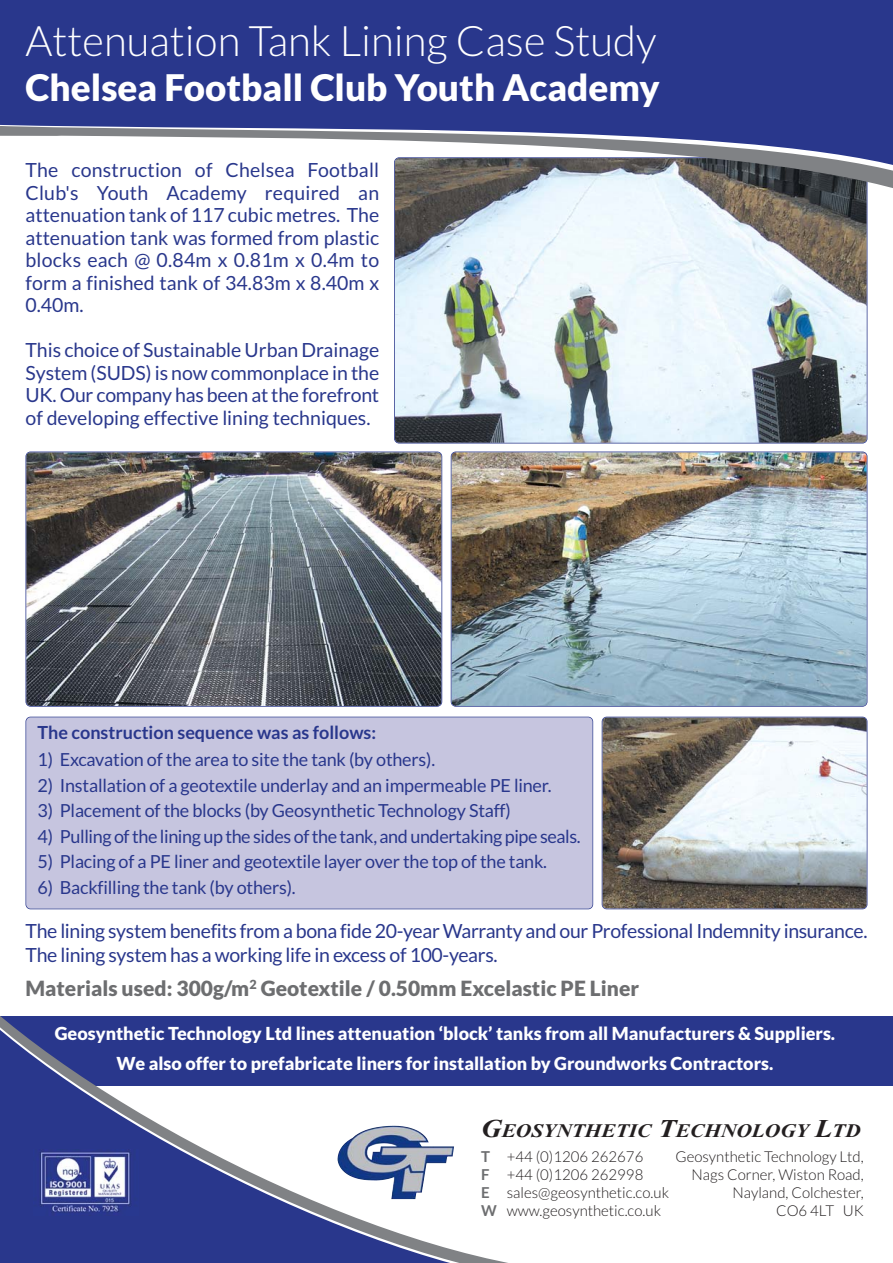
<style>
.page{position:relative;width:893px;height:1263px;background:#fff}
.page>*{position:absolute;margin:0;border:0;box-sizing:border-box;transform-origin:0 0}
.t1{font:300 42px "Lato";color:#fff}
.t2{font:900 36.75px "Lato";color:#fff}
.t3{font:900 21px "Lato";color:#6d6e70}
.t4{font:19.5px/22.5px "Lato";letter-spacing:-.015em;color:#29378c;text-align:justify}
.t5{font:italic 700 19.2px "Times New Roman";color:#231f20;scale:1.11 1}
.t6{font:18px "Lato";letter-spacing:-.01em;color:#29378c}
.t7{font:900 18px/30.6px "Lato";color:#fff;text-align:center}
.t8{font:700 18px "Lato";color:#29378c}
.t9{font:300 15px/18px "Lato";color:#231f20;text-align:right}
.s1{font-size:25.65px}
.s2{font-weight:700;color:#6d6e70}
</style>
<div class="page">
<div style="left:0;top:1016px;width:893px;height:70px;background:#29378c"></div>
<img style="left:395px;top:158px;width:472px;height:285px;border-radius:4px">
<div style="left:394px;top:157px;width:473px;height:286px;border:2px solid #29378c;border-radius:5px"></div>
<div style="left:0;top:0;width:893px;height:92px;background:#29378c"></div>
<svg style="left:394px;top:174px;width:499px;height:17px;background:#858889"></svg>
<svg style="left:394px;top:168px;width:499px;height:6px;background:#6d6d6e"></svg>
<svg style="left:0;top:92px;width:876px;height:76px;fill:#29378c"></svg>
<svg style="left:876px;top:92px;width:17px;height:76px"></svg>
<svg style="left:0;top:126px;width:61px;height:10px"></svg>
<svg style="left:0;top:1016px;width:508px;height:247px;fill:#29378c"></svg>
<div style="left:34px;top:1146px;width:105px;height:72px;background:#29378c"></div>
<img style="left:40px;top:1151px;width:91px;height:62px">
<img style="left:451px;top:452px;width:416px;height:254px;border-radius:4px">
<div style="left:451px;top:451px;width:416px;height:256px;border:2px solid #29378c;border-radius:5px"></div>
<img style="left:26px;top:452px;width:415px;height:254px;border-radius:4px">
<div style="left:26px;top:451px;width:416px;height:256px;border:2px solid #29378c;border-radius:5px"></div>
<img style="left:602px;top:717px;width:265px;height:191px;border-radius:4px">
<div style="left:602px;top:717px;width:265px;height:192px;border:2px solid #29378c;border-radius:5px"></div>
<div style="left:26px;top:717px;width:566px;height:191px;background:#c6c5df;border-radius:4px"></div>
<div style="left:26px;top:717px;width:567px;height:192px;border:2px solid #29378c;border-radius:5px"></div>
<img style="left:411px;top:1128px;width:14px;height:8px">
<h1 class="t1" style="left:26px;top:25px;width:633px">Attenuation Tank Lining Case Study</h1>
<h2 class="t2" style="left:26px;top:73px;width:636px">Chelsea Football Club Youth Academy</h2>
<p class="t4" style="left:26px;top:160px;width:355px">The construction of Chelsea Football Club's Youth Academy required an attenuation tank of 117 cubic metres. The attenuation tank was formed from plastic blocks each @ 0.84m x 0.81m x 0.4m to form a finished tank of 34.83m x 8.40m x 0.40m.</p>
<p class="t4" style="left:26px;top:340px;width:355px">This choice of Sustainable Urban Drainage System (SUDS) is now commonplace in the UK. Our company has been at the forefront of developing effective lining techniques.</p>
<p class="t8" style="left:38px;top:722px;width:340px">The construction sequence was as follows:</p>
<p class="t6" style="left:38px;top:753px;width:399px">1) Excavation of the area to site the tank (by others).</p>
<p class="t6" style="left:38px;top:778px;width:515px">2) Installation of a geotextile underlay and an impermeable PE liner.</p>
<p class="t6" style="left:38px;top:804px;width:475px">3) Placement of the blocks (by Geosynthetic Technology Staff)</p>
<p class="t6" style="left:38px;top:829px;width:545px">4) Pulling of the lining up the sides of the tank, and undertaking pipe seals.</p>
<p class="t6" style="left:38px;top:855px;width:511px">5) Placing of a PE liner and geotextile layer over the top of the tank.</p>
<p class="t6" style="left:38px;top:880px;width:260px">6) Backfilling the tank (by others).</p>
<p class="t4" style="left:26px;top:921px;width:843px;line-height:23.4px">The lining system benefits from a bona fide 20-year Warranty and our Professional Indemnity insurance.<br>The lining system has a working life in excess of 100-years.</p>
<p class="t3" style="left:26px;top:981px;width:615px">Materials used: 300g/m<sup>2</sup> Geotextile / 0.50mm Excelastic PE Liner</p>
<p class="t7" style="left:55px;top:1019px;width:782px">Geosynthetic Technology Ltd lines attenuation ‘block’ tanks from all Manufacturers &amp; Suppliers.<br>We also offer to prefabricate liners for installation by Groundworks Contractors.</p>
<p class="t5" style="left:481px;top:1119px;width:343px"><span class="s1">G</span>EOSYNTHETIC <span class="s1">T</span>ECHNOLOGY <span class="s1">L</span>TD</p>
<p class="t9" style="left:481px;top:1149px;width:189px;text-align:left"><span class="s2">T</span> +44 (0)1206 262676<br><span class="s2">F</span> +44 (0)1206 262998<br><span class="s2">E</span> sales@geosynthetic.co.uk<br><span class="s2">W</span> www.geosynthetic.co.uk</p>
<p class="t9" style="left:675px;top:1149px;width:190px">Geosynthetic Technology Ltd,<br>Nags Corner, Wiston Road,<br>Nayland, Colchester,<br>CO6 4LT UK</p>
</div>
